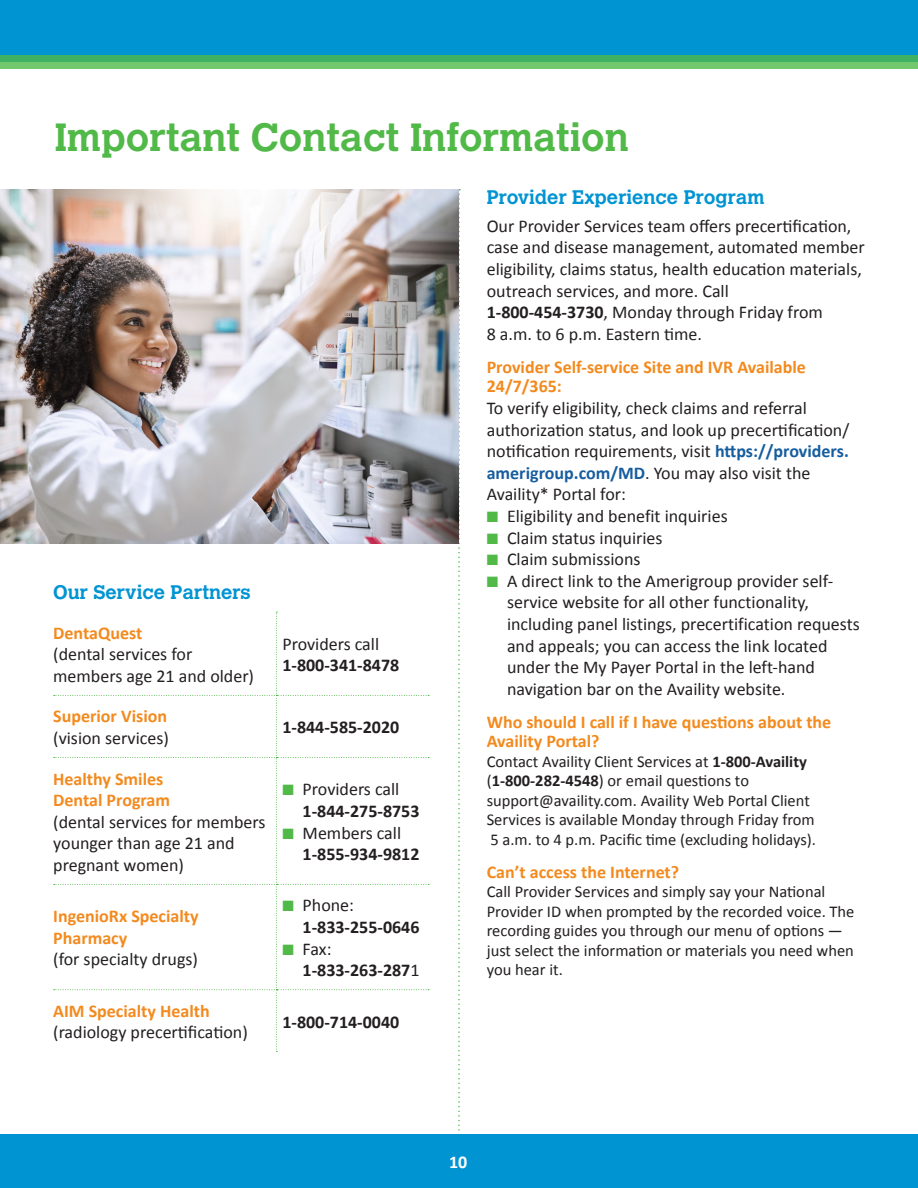
<style>
.page{position:relative;width:918px;height:1188px;background:#fff}
.page>*{position:absolute;margin:0;border:0;box-sizing:border-box;transform-origin:0 0}
.Header_with_no_rule{font:700 39px "Calvert MT Std";color:#51b948}
.Header_with_no_rule-2{font:700 19.5px "Calvert MT Std";color:#0094d3}
.Body{font:18px/21.6px "Calibri";color:#231f20}
.Body-2{font:700 18px/21.6px "Calibri";color:#231f20}
.subhead{font:700 18px/19.5px "Calibri";color:#f38a1e}
.Body-3{font:700 18px/21.6px "Calibri";color:#f38a1e}
.Body-4{font:700 18px "Calibri";color:#fff}
.Body-5{font:16.5px/19.5px "Calibri";color:#231f20}
.s1{font-weight:700;color:#f38a1e}
.s2{font-weight:400}
.s3{color:#51b948}
.s4{font-weight:400;color:#231f20}
.s5{font-weight:700}
.s6{font-weight:700;color:#175d9e}
</style>
<div class="page">
<svg style="left:458px;top:189px;width:2px;height:945px"></svg>
<div style="left:0;top:1134px;width:918px;height:54px;background:#0094d3"></div>
<div style="left:0;top:0;width:918px;height:61px;background:#0094d3"></div>
<svg style="left:0;top:55px;width:918px;height:13px;background:#57bb67"></svg>
<svg style="left:54px;top:612px;width:375px;height:440px"></svg>
<img style="left:0;top:189px;width:458px;height:354px">
<p class="Header_with_no_rule" style="left:55px;top:112px;width:575px">Important Contact Information</p>
<p class="Header_with_no_rule-2" style="left:53px;top:580px;width:199px">Our Service Partners</p>
<p class="Body" style="left:53px;top:621px;width:202px"><span class="s1">DentaQuest<br></span>(dental services for members age 21 and older)</p>
<p class="Body-2" style="left:282px;top:633px;width:118px"><span class="s2">Providers call<br></span>1-800-341-8478</p>
<p class="Body" style="left:53px;top:705px;width:117px"><span class="s1">Superior Vision </span>(vision services)</p>
<p class="Body-2" style="left:282px;top:716px;width:118px">1-844-585-2020</p>
<p class="Body" style="left:53px;top:767px;width:214px"><span class="s1">Healthy Smiles<br>Dental Program<br></span>(dental services for members younger than age 21 and pregnant women)</p>
<p class="Body-2" style="left:303px;top:779px;width:118px;text-indent:-20px"><span class="s3">■</span> <span class="s2">Providers call<br></span>1-844-275-8753</p>
<p class="Body-2" style="left:303px;top:822px;width:118px;text-indent:-20px"><span class="s3">■</span> <span class="s2">Members call<br></span>1-855-934-9812</p>
<p class="Body-3" style="left:53px;top:905px;width:147px">IngenioRx Specialty<br>Pharmacy<br><span class="s4">(for specialty drugs)</span></p>
<p class="Body-2" style="left:303px;top:895px;width:118px;text-indent:-20px"><span class="s3">■</span> <span class="s2">Phone:<br></span>1-833-255-0646</p>
<p class="Body-2" style="left:303px;top:938px;width:118px;text-indent:-20px"><span class="s3">■</span> <span class="s2">Fax:<br></span>1-833-263-287<span class="s2">1</span></p>
<p class="Body" style="left:53px;top:999px;width:196px"><span class="s1">AIM Specialty Health </span>(radiology precertification)</p>
<p class="Body-2" style="left:282px;top:1011px;width:118px">1-800-714-0040</p>
<p class="Header_with_no_rule-2" style="left:487px;top:184px;width:279px">Provider Experience Program</p>
<p class="Body" style="left:487px;top:214px;width:380px">Our Provider Services team offers precertification, case and disease management, automated member eligibility, claims status, health education materials, outreach services, and more. Call<br><span class="s5">1-800-454-3730</span>, Monday through Friday from<br>8 a.m. to 6 p.m. Eastern time.</p>
<p class="subhead" style="left:487px;top:357px;width:321px">Provider Self-service Site and IVR Available<br>24/7/365:</p>
<p class="Body" style="left:487px;top:396px;width:364px">To verify eligibility, check claims and referral authorization status, and look up precertification/ notification requirements, visit <span class="s6">https://providers. amerigroup.com/MD</span>. You may also visit the Availity* Portal for:</p>
<p class="Body" style="left:487px;top:504px;width:242px"><span class="s3">■</span> Eligibility and benefit inquiries</p>
<p class="Body" style="left:487px;top:526px;width:177px"><span class="s3">■</span> Claim status inquiries</p>
<p class="Body" style="left:487px;top:548px;width:155px"><span class="s3">■</span> Claim submissions</p>
<p class="Body" style="left:507px;top:569px;width:354px;text-indent:-20px"><span class="s3">■</span> A direct link to the Amerigroup provider self&shy;service website for all other functionality, including panel listings, precertification requests and appeals; you can access the link located under the My Payer Portal in the left-hand navigation bar on the Availity website.</p>
<p class="subhead" style="left:487px;top:712px;width:346px">Who should I call if I have questions about the<br>Availity Portal?</p>
<p class="Body-5" style="left:487px;top:751px;width:331px">Contact Availity Client Services at <span class="s5">1-800-Availity </span>(<span class="s5">1-800-282-4548</span>) or email questions to support@availity.com. Availity Web Portal Client Services is available Monday through Friday from 5 a.m. to 4 p.m. Pacific time (excluding holidays).</p>
<p class="subhead" style="left:487px;top:862px;width:194px">Can’t access the Internet?</p>
<p class="Body-5" style="left:487px;top:881px;width:369px">Call Provider Services and simply say your National Provider ID when prompted by the recorded voice. The recording guides you through our menu of options — just select the information or materials you need when you hear it.</p>
<p class="Body-4" style="left:449px;top:1150px;width:20px">10</p>
</div>
